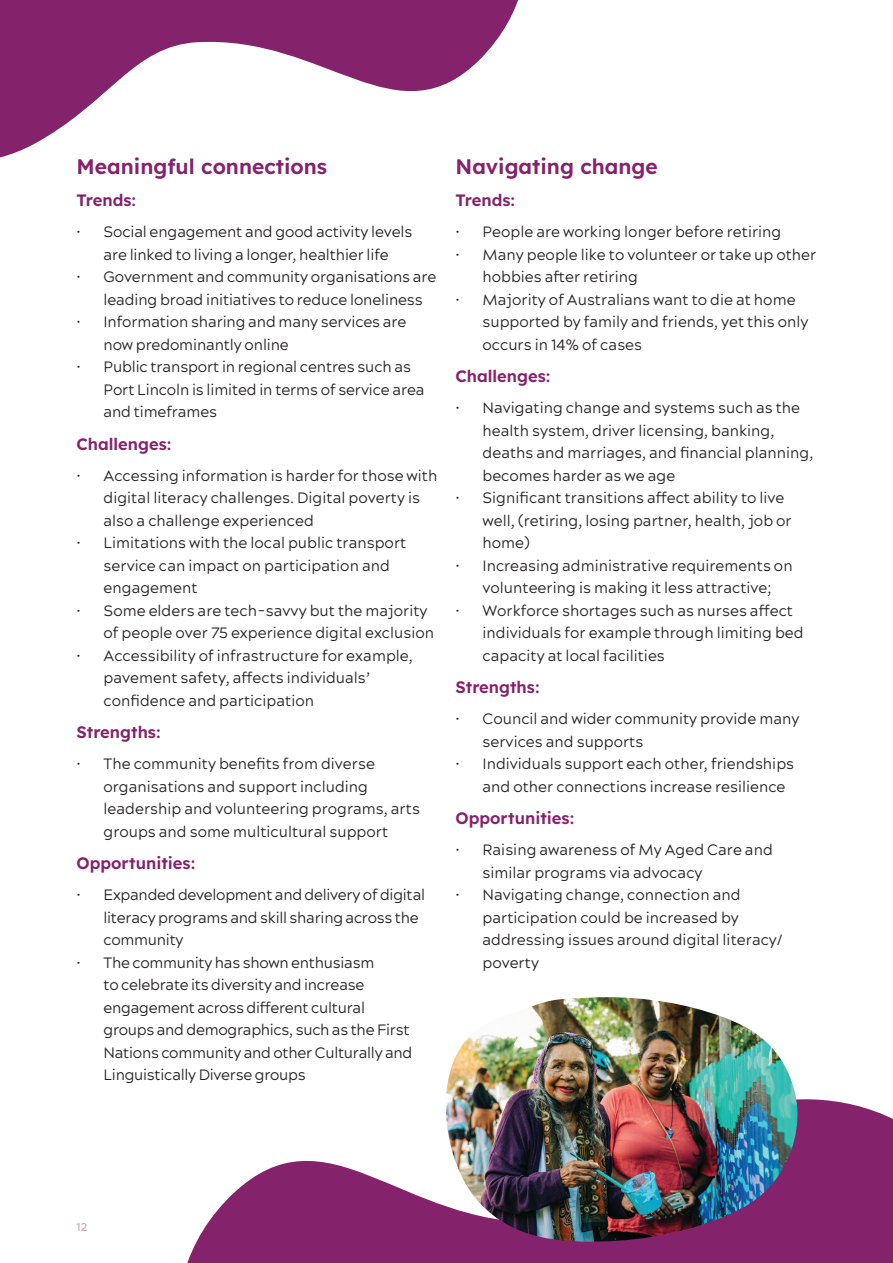
<style>
.page{position:relative;width:893px;height:1263px;background:#fff}
.page>*{position:absolute;margin:0;border:0;box-sizing:border-box;transform-origin:0 0}
.Heading_Three{font:21px "Lexend Deca";color:#85226c}
.Heading_4{font:16.5px "Lexend Deca";color:#85226c}
.t1{font:15px/22.5px "Acherus Grotesque";color:#231f20}
.t2{font:15px/22.5px "Acherus Grotesque";letter-spacing:-.02em;color:#231f20}
.t3{font:500 11.25px "Acherus Grotesque";color:#d1a6c7}
.s1{font-family:"Acherus Grotesque";font-weight:700}
</style>
<div class="page">
<svg style="left:187px;top:1099px;width:706px;height:164px;fill:#85226c"></svg>
<svg style="left:0;top:0;width:519px;height:158px"></svg>
<img style="left:444px;top:997px;width:355px;height:245px">
<p class="Heading_Three" style="left:77px;top:151px;width:252px">Meaningful connections</p>
<p class="Heading_4" style="left:77px;top:188px;width:61px">Trends<span class="s1">:</span></p>
<p class="t1" style="left:77px;top:220px;width:337px;text-align:center">• Social engagement and good activity levels are linked to living a longer, healthier life</p>
<p class="t1" style="left:104px;top:265px;width:334px;text-indent:-27px">• Government and community organisations are leading broad initiatives to reduce loneliness</p>
<p class="t1" style="left:104px;top:310px;width:304px;text-indent:-27px">• Information sharing and many services are now predominantly online</p>
<p class="t1" style="left:104px;top:355px;width:323px;text-indent:-27px">• Public transport in regional centres such as<br>Port Lincoln is limited in terms of service area and timeframes</p>
<p class="Heading_4" style="left:77px;top:432px;width:96px">Challenges<span class="s1">:</span></p>
<p class="t1" style="left:104px;top:464px;width:335px;text-indent:-27px">• Accessing information is harder for those with digital literacy challenges. Digital poverty is also a challenge experienced</p>
<p class="t1" style="left:104px;top:531px;width:304px;text-indent:-27px">• Limitations with the local public transport service can impact on participation and engagement</p>
<p class="t1" style="left:104px;top:599px;width:332px;text-indent:-27px">• Some elders are tech-savvy but the majority of people over 75 experience digital exclusion</p>
<p class="t1" style="left:104px;top:644px;width:311px;text-indent:-27px">• Accessibility of infrastructure for example, pavement safety, affects individuals’ confidence and participation</p>
<p class="Heading_4" style="left:77px;top:720px;width:86px">Strengths<span class="s1">:</span></p>
<p class="t1" style="left:104px;top:752px;width:318px;text-indent:-27px">• The community benefits from diverse organisations and support including leadership and volunteering programs, arts groups and some multicultural support</p>
<p class="Heading_4" style="left:77px;top:851px;width:120px">Opportunities<span class="s1">:</span></p>
<p class="t2" style="left:104px;top:883px;width:323px;text-indent:-27px">• Expanded development and delivery of digital literacy programs and skill sharing across the community</p>
<p class="t2" style="left:104px;top:951px;width:310px;text-indent:-27px">• The community has shown enthusiasm<br>to celebrate its diversity and increase engagement across different cultural groups and demographics, such as the First Nations community and other Culturally and Linguistically Diverse groups</p>
<p class="Heading_Three" style="left:455px;top:151px;width:204px">Navigating change</p>
<p class="Heading_4" style="left:455px;top:188px;width:61px">Trends<span class="s1">:</span></p>
<p class="t1" style="left:455px;top:220px;width:327px">• People are working longer before retiring</p>
<p class="t1" style="left:482px;top:243px;width:335px;text-indent:-27px">• Many people like to volunteer or take up other hobbies after retiring</p>
<p class="t1" style="left:482px;top:288px;width:328px;text-indent:-27px">• Majority of Australians want to die at home supported by family and friends, yet this only occurs in 14% of cases</p>
<p class="Heading_4" style="left:455px;top:364px;width:96px">Challenges<span class="s1">:</span></p>
<p class="t1" style="left:482px;top:396px;width:332px;text-indent:-27px">• Navigating change and systems such as the health system, driver licensing, banking, deaths and marriages, and financial planning, becomes harder as we age</p>
<p class="t1" style="left:482px;top:486px;width:311px;text-indent:-27px">• Significant transitions affect ability to live well, (retiring, losing partner, health, job or home)</p>
<p class="t1" style="left:455px;top:554px;width:339px;text-align:center">• Increasing administrative requirements on volunteering is making it less attractive;</p>
<p class="t1" style="left:482px;top:599px;width:323px;text-indent:-27px">• Workforce shortages such as nurses affect individuals for example through limiting bed capacity at local facilities</p>
<p class="Heading_4" style="left:455px;top:675px;width:86px">Strengths<span class="s1">:</span></p>
<p class="t1" style="left:482px;top:707px;width:318px;text-indent:-27px">• Council and wider community provide many services and supports</p>
<p class="t1" style="left:482px;top:752px;width:313px;text-indent:-27px">• Individuals support each other, friendships and other connections increase resilience</p>
<p class="Heading_4" style="left:455px;top:806px;width:120px">Opportunities<span class="s1">:</span></p>
<p class="t1" style="left:482px;top:838px;width:292px;text-indent:-27px">• Raising awareness of My Aged Care and similar programs via advocacy</p>
<p class="t1" style="left:482px;top:883px;width:302px;text-indent:-27px">• Navigating change, connection and participation could be increased by addressing issues around digital literacy/ poverty</p>
<p class="t3" style="left:77px;top:1220px;width:12px">12</p>
</div>
